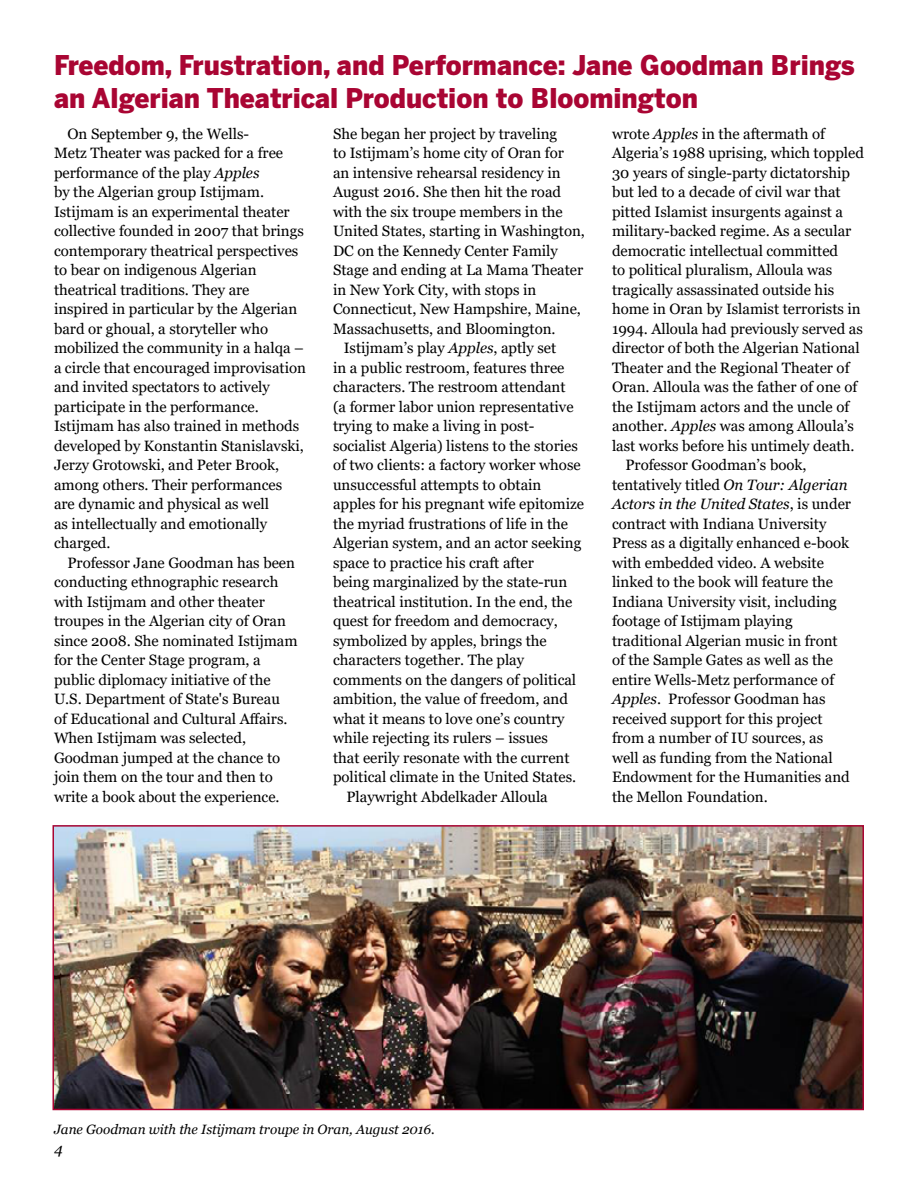
<style>
.page{position:relative;width:918px;height:1188px;background:#fff}
.page>*{position:absolute;margin:0;border:0;box-sizing:border-box;transform-origin:0 0}
.t1{font:900 27px/32.4px "Benton Sans";color:#a90533;scale:.95 1}
.t2{font:15px/19.5px "Georgia";color:#000}
.t3{font:italic 15px "Georgia";color:#000}
.t4{font:italic 13.5px "Georgia";color:#000}
.s1{font-style:italic}
.s2{font-style:normal}
</style>
<div class="page">
<img style="left:55px;top:828px;width:806px;height:279px">
<div style="left:52px;top:825px;width:812px;height:285px;border:2px solid #a90533"></div>
<h1 class="t1" style="left:54px;top:50px;width:845px">Freedom, Frustration, and Performance: Jane Goodman Brings an Algerian Theatrical Production to Bloomington</h1>
<p class="t2" style="left:54px;top:124px;width:254px;text-indent:14px">On September 9, the Wells-<br>Metz Theater was packed for a free performance of the play <span class="s1">Apples<br></span>by the Algerian group Istijmam.<br>Istijmam is an experimental theater collective founded in 2007 that brings contemporary theatrical perspectives to bear on indigenous Algerian theatrical traditions. They are inspired in particular by the Algerian bard or ghoual, a storyteller who mobilized the community in a halqa – a circle that encouraged improvisation and invited spectators to actively participate in the performance.<br>Istijmam has also trained in methods developed by Konstantin Stanislavski, Jerzy Grotowski, and Peter Brook, among others. Their performances are dynamic and physical as well<br>as intellectually and emotionally charged.</p>
<p class="t2" style="left:54px;top:553px;width:245px;text-indent:14px">Professor Jane Goodman has been conducting ethnographic research with Istijmam and other theater troupes in the Algerian city of Oran since 2008. She nominated Istijmam for the Center Stage program, a public diplomacy initiative of the U.S. Department of State's Bureau<br>of Educational and Cultural Affairs.<br>When Istijmam was selected, Goodman jumped at the chance to join them on the tour and then to write a book about the experience.</p>
<p class="t2" style="left:612px;top:124px;width:215px">wrote <span class="s1">Apples</span> in the aftermath of</p>
<p class="t2" style="left:612px;top:144px;width:253px">Algeria’s 1988 uprising, which toppled</p>
<p class="t2" style="left:612px;top:163px;width:240px">30 years of single-party dictatorship</p>
<p class="t2" style="left:612px;top:183px;width:230px">but led to a decade of civil war that</p>
<p class="t2" style="left:612px;top:202px;width:233px">pitted Islamist insurgents against a</p>
<p class="t2" style="left:612px;top:222px;width:241px">military-backed regime. As a secular</p>
<p class="t2" style="left:612px;top:241px;width:228px">democratic intellectual committed</p>
<p class="t2" style="left:612px;top:261px;width:222px">to political pluralism, Alloula was</p>
<p class="t2" style="left:612px;top:280px;width:224px">tragically assassinated outside his</p>
<p class="t2" style="left:612px;top:300px;width:250px">home in Oran by Islamist terrorists in</p>
<p class="t2" style="left:612px;top:319px;width:252px">1994. Alloula had previously served as</p>
<p class="t2" style="left:612px;top:339px;width:249px">director of both the Algerian National</p>
<p class="t2" style="left:612px;top:358px;width:239px">Theater and the Regional Theater of</p>
<p class="t2" style="left:612px;top:378px;width:247px">Oran. Alloula was the father of one of</p>
<p class="t2" style="left:612px;top:397px;width:239px">the Istijmam actors and the uncle of</p>
<p class="t2" style="left:612px;top:417px;width:244px">another. <span class="s1">Apples</span> was among Alloula’s</p>
<p class="t2" style="left:612px;top:436px;width:244px">last works before his untimely death.</p>
<p class="t2" style="left:626px;top:456px;width:183px">Professor Goodman’s book,</p>
<p class="t2" style="left:612px;top:475px;width:237px">tentatively titled <span class="s1">On Tour: Algerian</span></p>
<p class="t3" style="left:612px;top:495px;width:241px">Actors in the United States<span class="s2">, is under</span></p>
<p class="t2" style="left:612px;top:514px;width:216px">contract with Indiana University</p>
<p class="t2" style="left:612px;top:534px;width:239px">Press as a digitally enhanced e-book</p>
<p class="t2" style="left:612px;top:553px;width:214px">with embedded video. A website</p>
<p class="t2" style="left:612px;top:573px;width:223px">linked to the book will feature the</p>
<p class="t2" style="left:612px;top:592px;width:226px">Indiana University visit, including</p>
<p class="t2" style="left:612px;top:612px;width:182px">footage of Istijmam playing</p>
<p class="t2" style="left:612px;top:631px;width:227px">traditional Algerian music in front</p>
<p class="t2" style="left:612px;top:651px;width:223px">of the Sample Gates as well as the</p>
<p class="t2" style="left:612px;top:670px;width:224px">entire Wells-Metz performance of</p>
<p class="t2" style="left:612px;top:690px;width:215px"><span class="s1">Apples</span>. Professor Goodman has</p>
<p class="t2" style="left:612px;top:709px;width:212px">received support for this project</p>
<p class="t2" style="left:612px;top:729px;width:213px">from a number of IU sources, as</p>
<p class="t2" style="left:612px;top:748px;width:222px">well as funding from the National</p>
<p class="t2" style="left:612px;top:768px;width:239px">Endowment for the Humanities and</p>
<p class="t2" style="left:612px;top:787px;width:157px">the Mellon Foundation.</p>
<p class="t2" style="left:333px;top:124px;width:226px">She began her project by traveling</p>
<p class="t2" style="left:333px;top:144px;width:232px">to Istijmam’s home city of Oran for</p>
<p class="t2" style="left:333px;top:163px;width:229px">an intensive rehearsal residency in</p>
<p class="t2" style="left:333px;top:183px;width:230px">August 2016. She then hit the road</p>
<p class="t2" style="left:333px;top:202px;width:231px">with the six troupe members in the</p>
<p class="t2" style="left:333px;top:222px;width:253px">United States, starting in Washington,</p>
<p class="t2" style="left:333px;top:241px;width:226px">DC on the Kennedy Center Family</p>
<p class="t2" style="left:333px;top:261px;width:252px">Stage and ending at La Mama Theater</p>
<p class="t2" style="left:333px;top:280px;width:205px">in New York City, with stops in</p>
<p class="t2" style="left:333px;top:300px;width:250px">Connecticut, New Hampshire, Maine,</p>
<p class="t2" style="left:333px;top:319px;width:224px">Massachusetts, and Bloomington.</p>
<p class="t2" style="left:344px;top:339px;width:214px">Istijmam’s play <span class="s1">Apples</span>, aptly set</p>
<p class="t2" style="left:333px;top:358px;width:233px">in a public restroom, features three</p>
<p class="t2" style="left:333px;top:378px;width:234px">characters. The restroom attendant</p>
<p class="t2" style="left:333px;top:397px;width:242px">(a former labor union representative</p>
<p class="t2" style="left:333px;top:417px;width:203px">trying to make a living in post-</p>
<p class="t2" style="left:333px;top:436px;width:246px">socialist Algeria) listens to the stories</p>
<p class="t2" style="left:333px;top:456px;width:249px">of two clients: a factory worker whose</p>
<p class="t2" style="left:333px;top:475px;width:210px">unsuccessful attempts to obtain</p>
<p class="t2" style="left:333px;top:495px;width:252px">apples for his pregnant wife epitomize</p>
<p class="t2" style="left:333px;top:514px;width:237px">the myriad frustrations of life in the</p>
<p class="t2" style="left:333px;top:534px;width:250px">Algerian system, and an actor seeking</p>
<p class="t2" style="left:333px;top:553px;width:202px">space to practice his craft after</p>
<p class="t2" style="left:333px;top:573px;width:236px">being marginalized by the state-run</p>
<p class="t2" style="left:333px;top:592px;width:241px">theatrical institution. In the end, the</p>
<p class="t2" style="left:333px;top:612px;width:226px">quest for freedom and democracy,</p>
<p class="t2" style="left:333px;top:631px;width:215px">symbolized by apples, brings the</p>
<p class="t2" style="left:333px;top:651px;width:193px">characters together. The play</p>
<p class="t2" style="left:333px;top:670px;width:245px">comments on the dangers of political</p>
<p class="t2" style="left:333px;top:690px;width:236px">ambition, the value of freedom, and</p>
<p class="t2" style="left:333px;top:709px;width:233px">what it means to love one’s country</p>
<p class="t2" style="left:333px;top:729px;width:217px">while rejecting its rulers – issues</p>
<p class="t2" style="left:333px;top:748px;width:238px">that eerily resonate with the current</p>
<p class="t2" style="left:333px;top:768px;width:245px">political climate in the United States.</p>
<p class="t2" style="left:346px;top:787px;width:203px">Playwright Abdelkader Alloula</p>
<p class="t4" style="left:54px;top:1121px;width:382px">Jane Goodman with the Istijmam troupe in Oran, August 2016.</p>
<p class="t3" style="left:54px;top:1140px;width:10px">4</p>
</div>
